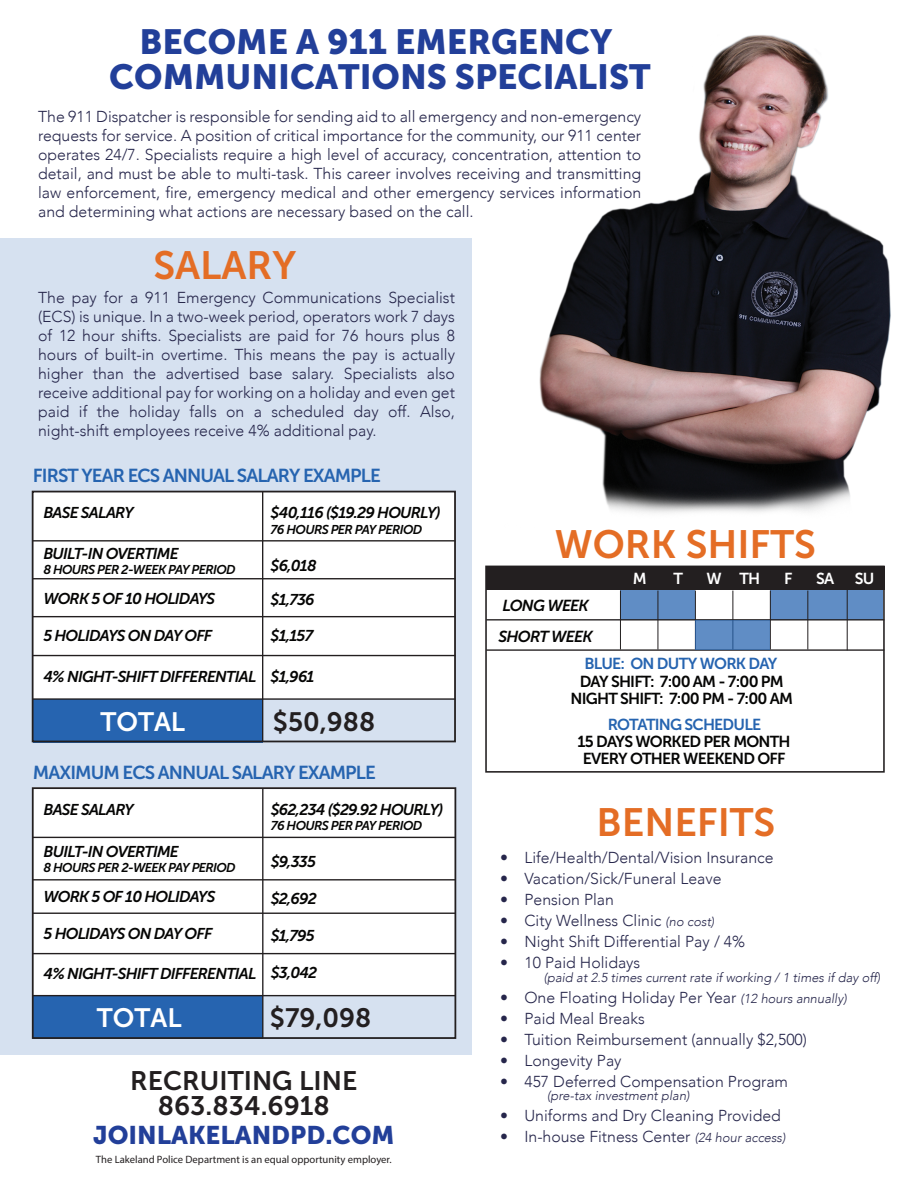
<style>
.page{position:relative;width:918px;height:1188px;background:#fff}
.page>*{position:absolute;margin:0;border:0;box-sizing:border-box;transform-origin:0 0}
.t1{font:39.3px "Museo Sans 700";color:#e46d25}
.t2{font:34.8px/34.3px "Museo Sans 900";color:#223f99;text-align:center}
.t3{font:26.7px/25.3px "Museo Sans 700";color:#231f20;text-align:center}
.t4{font:26.55px "Museo Sans 700";color:#231f20}
.t5{font:26.55px "Museo Sans 700";color:#fff}
.t6{font:25.35px "Museo Sans 900";color:#223f99}
.t7{font:18.75px "Museo Sans 700";letter-spacing:-.05em;color:#2664b0}
.t8{font:300 15.9px/19px "Avenir";color:#26264b;text-align:justify}
.t9{font:15.9px/17.2px "Museo Sans 700";letter-spacing:-.05em;color:#050504;text-align:center}
.t10{font:15.9px "Museo Sans 700";letter-spacing:-.05em;color:#2664b0}
.t11{font:italic 15.9px/31.2px "Museo Sans 700";letter-spacing:-.05em;color:#050504}
.t12{font:15.9px "Museo Sans 700";color:#fff}
.t13{font:italic 15.6px "Museo Sans 700";letter-spacing:-.05em;color:#050504}
.t14{font:italic 300 12.9px "Avenir";color:#26264b}
.t15{font:italic 12.75px "Museo Sans 700";letter-spacing:-.05em;color:#050504}
.t16{font:10.65px "Myriad Pro";color:#231f20}
.s1{font-style:italic;font-size:12.9px}
</style>
<div class="page">
<div style="left:0;top:238px;width:472px;height:817px;background:#d6e1f0"></div>
<div style="left:33px;top:996px;width:230px;height:43px;background:#2664b0"></div>
<div style="left:33px;top:699px;width:230px;height:43px;background:#2664b0"></div>
<div style="left:33px;top:788px;width:422px;height:207px;background:#fff"></div>
<div style="left:33px;top:492px;width:422px;height:207px;background:#fff"></div>
<div style="left:770px;top:591px;width:113px;height:29px;background:#608dc5"></div>
<div style="left:620px;top:591px;width:75px;height:29px;background:#608dc5"></div>
<div style="left:485px;top:566px;width:400px;height:207px;border:2px solid #231f20"></div>
<div style="left:486px;top:566px;width:398px;height:24px;background:#231f20"></div>
<hr style="left:620px;top:591px;width:1px;height:59px;background:#231f20">
<hr style="left:657px;top:591px;width:1px;height:59px;background:#231f20">
<hr style="left:695px;top:591px;width:1px;height:59px;background:#231f20">
<hr style="left:732px;top:591px;width:1px;height:59px;background:#231f20">
<hr style="left:770px;top:591px;width:1px;height:59px;background:#231f20">
<hr style="left:807px;top:591px;width:1px;height:59px;background:#231f20">
<hr style="left:847px;top:589px;width:1px;height:61px;background:#231f20">
<hr style="left:486px;top:619px;width:398px;height:2px;background:#231f20">
<hr style="left:486px;top:649px;width:398px;height:2px;background:#231f20">
<div style="left:695px;top:620px;width:75px;height:29px;background:#608dc5"></div>
<div style="left:32px;top:491px;width:424px;height:251px;border:2px solid #231f20"></div>
<hr style="left:33px;top:540px;width:422px;height:2px;background:#231f20">
<hr style="left:33px;top:578px;width:422px;height:1px;background:#231f20">
<hr style="left:33px;top:616px;width:422px;height:1px;background:#231f20">
<hr style="left:33px;top:655px;width:422px;height:1px;background:#231f20">
<hr style="left:33px;top:698px;width:422px;height:2px;background:#231f20">
<hr style="left:262px;top:492px;width:1px;height:249px;background:#231f20">
<div style="left:32px;top:787px;width:424px;height:252px;border:2px solid #231f20"></div>
<hr style="left:33px;top:837px;width:423px;height:1px;background:#231f20">
<hr style="left:33px;top:879px;width:423px;height:2px;background:#231f20">
<hr style="left:33px;top:913px;width:423px;height:1px;background:#231f20">
<hr style="left:33px;top:953px;width:423px;height:1px;background:#231f20">
<hr style="left:33px;top:995px;width:423px;height:1px;background:#231f20">
<hr style="left:262px;top:788px;width:1px;height:250px;background:#231f20">
<img style="left:539px;top:35px;width:352px;height:478px">
<h2 class="t2" style="left:109px;top:25px;width:543px">BECOME A 911 EMERGENCY<br>COMMUNICATIONS SPECIALIST</h2>
<p class="t8" style="left:38px;top:107px;width:605px">The 911 Dispatcher is responsible for sending aid to all emergency and non-emergency requests for service. A position of critical importance for the community, our 911 center operates 24/7. Specialists require a high level of accuracy, concentration, attention to detail, and must be able to multi-task. This career involves receiving and transmitting law enforcement, fire, emergency medical and other emergency services information and determining what actions are necessary based on the call.</p>
<h1 class="t1" style="left:153px;top:243px;width:144px">SALARY</h1>
<p class="t8" style="left:38px;top:288px;width:418px">The pay for a 911 Emergency Communications Specialist (ECS) is unique. In a two-week period, operators work 7 days of 12 hour shifts. Specialists are paid for 76 hours plus 8 hours of built-in overtime. This means the pay is actually higher than the advertised base salary. Specialists also receive additional pay for working on a holiday and even get paid if the holiday falls on a scheduled day off. Also, night-shift employees receive 4% additional pay.</p>
<p class="t7" style="left:33px;top:465px;width:349px">FIRST YEAR ECS ANNUAL SALARY EXAMPLE</p>
<p class="t13" style="left:43px;top:504px;width:92px">BASE SALARY</p>
<p class="t13" style="left:43px;top:544px;width:137px">BUILT-IN OVERTIME</p>
<p class="t15" style="left:43px;top:563px;width:194px">8 HOURS PER 2-WEEK PAY PERIOD</p>
<p class="t13" style="left:43px;top:590px;width:173px">WORK 5 OF 10 HOLIDAYS</p>
<p class="t13" style="left:43px;top:627px;width:170px">5 HOLIDAYS ON DAY OFF</p>
<p class="t13" style="left:43px;top:668px;width:214px">4% NIGHT-SHIFT DIFFERENTIAL</p>
<p class="t13" style="left:271px;top:504px;width:171px">$40,116 ($19.29 HOURLY)</p>
<p class="t15" style="left:271px;top:522px;width:153px">76 HOURS PER PAY PERIOD</p>
<p class="t13" style="left:271px;top:556px;width:47px">$6,018</p>
<p class="t13" style="left:271px;top:591px;width:45px">$1,736</p>
<p class="t13" style="left:271px;top:627px;width:44px">$1,157</p>
<p class="t13" style="left:271px;top:667px;width:45px">$1,961</p>
<h3 class="t5" style="left:100px;top:707px;width:86px">TOTAL</h3>
<h3 class="t4" style="left:273px;top:707px;width:104px">$50,988</h3>
<p class="t7" style="left:33px;top:762px;width:344px">MAXIMUM ECS ANNUAL SALARY EXAMPLE</p>
<p class="t13" style="left:43px;top:801px;width:92px">BASE SALARY</p>
<p class="t13" style="left:43px;top:843px;width:137px">BUILT-IN OVERTIME</p>
<p class="t15" style="left:43px;top:861px;width:194px">8 HOURS PER 2-WEEK PAY PERIOD</p>
<p class="t13" style="left:43px;top:888px;width:173px">WORK 5 OF 10 HOLIDAYS</p>
<p class="t13" style="left:43px;top:925px;width:170px">5 HOLIDAYS ON DAY OFF</p>
<p class="t13" style="left:43px;top:965px;width:214px">4% NIGHT-SHIFT DIFFERENTIAL</p>
<p class="t13" style="left:271px;top:801px;width:174px">$62,234 ($29.92 HOURLY)</p>
<p class="t15" style="left:271px;top:819px;width:153px">76 HOURS PER PAY PERIOD</p>
<p class="t13" style="left:271px;top:853px;width:47px">$9,335</p>
<p class="t13" style="left:271px;top:890px;width:48px">$2,692</p>
<p class="t13" style="left:271px;top:927px;width:45px">$1,795</p>
<p class="t13" style="left:271px;top:964px;width:48px">$3,042</p>
<h3 class="t5" style="left:97px;top:1003px;width:86px">TOTAL</h3>
<h3 class="t4" style="left:270px;top:1003px;width:103px">$79,098</h3>
<h3 class="t3" style="left:130px;top:1068px;width:229px">RECRUITING LINE<br>863.834.6918</h3>
<h3 class="t6" style="left:93px;top:1121px;width:303px">JOINLAKELANDPD.COM</h3>
<p class="t16" style="left:96px;top:1153px;width:297px">The Lakeland Police Department is an equal opportunity employer.</p>
<h1 class="t1" style="left:555px;top:523px;width:263px">WORK SHIFTS</h1>
<p class="t11" style="left:499px;top:590px;width:96px">LONG WEEK<br>SHORT WEEK</p>
<p class="t12" style="left:633px;top:570px;width:15px">M</p>
<p class="t12" style="left:673px;top:570px;width:11px">T</p>
<p class="t12" style="left:707px;top:570px;width:55px">W TH</p>
<p class="t12" style="left:784px;top:570px;width:10px">F</p>
<p class="t12" style="left:816px;top:570px;width:20px">SA</p>
<p class="t12" style="left:855px;top:570px;width:21px">SU</p>
<p class="t10" style="left:585px;top:654px;width:194px">BLUE: ON DUTY WORK DAY</p>
<p class="t9" style="left:571px;top:673px;width:224px">DAY SHIFT: 7:00 AM - 7:00 PM<br>NIGHT SHIFT: 7:00 PM - 7:00 AM</p>
<p class="t9" style="left:578px;top:733px;width:215px">15 DAYS WORKED PER MONTH<br>EVERY OTHER WEEKEND OFF</p>
<p class="t10" style="left:608px;top:715px;width:155px">ROTATING SCHEDULE</p>
<h1 class="t1" style="left:597px;top:800px;width:180px">BENEFITS</h1>
<p class="t8" style="left:500px;top:848px;width:275px">• Life/Health/Dental/Vision Insurance</p>
<p class="t8" style="left:500px;top:869px;width:223px">• Vacation/Sick/Funeral Leave</p>
<p class="t8" style="left:500px;top:890px;width:115px">• Pension Plan</p>
<p class="t8" style="left:500px;top:911px;width:216px">• City Wellness Clinic <span class="s1">(no cost)</span></p>
<p class="t8" style="left:500px;top:932px;width:247px">• Night Shift Differential Pay / 4%</p>
<p class="t8" style="left:500px;top:953px;width:142px">• 10 Paid Holidays</p>
<p class="t14" style="left:544px;top:969px;width:338px">(paid at 2.5 times current rate if working / 1 times if day off)</p>
<p class="t8" style="left:500px;top:988px;width:348px">• One Floating Holiday Per Year <span class="s1">(12 hours annually)</span></p>
<p class="t8" style="left:500px;top:1009px;width:146px">• Paid Meal Breaks</p>
<p class="t8" style="left:500px;top:1030px;width:308px">• Tuition Reimbursement (annually $2,500)</p>
<p class="t8" style="left:500px;top:1051px;width:123px">• Longevity Pay</p>
<p class="t8" style="left:500px;top:1072px;width:290px">• 457 Deferred Compensation Program</p>
<p class="t14" style="left:547px;top:1088px;width:144px">(pre-tax investment plan)</p>
<p class="t8" style="left:500px;top:1106px;width:282px">• Uniforms and Dry Cleaning Provided</p>
<p class="t8" style="left:500px;top:1127px;width:287px">• In-house Fitness Center <span class="s1">(24 hour access)</span></p>
</div>
